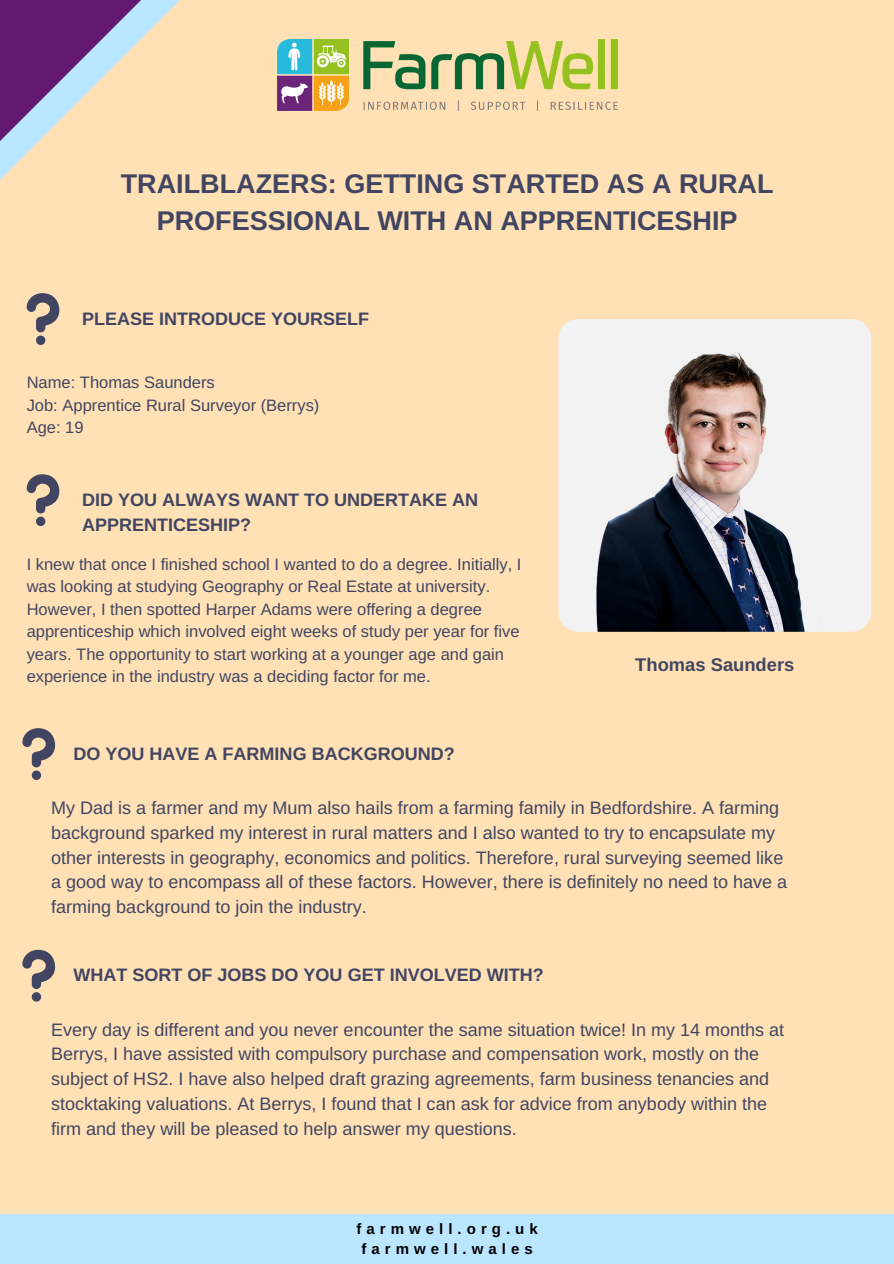
<style>
.page{position:relative;width:894px;height:1264px;background:#fff}
.page>*{position:absolute;margin:0;border:0;box-sizing:border-box;transform-origin:0 0}
.t1{font:700 27px/37.2px "Arimo";color:#414562;text-align:center}
.t2{font:700 18.3px "Arimo";color:#414562}
.t3{font:18px/24.8px "Arimo";color:#414562}
.t4{font:700 18px/24.8px "Arimo";color:#414562}
.t5{font:16.5px/22.5px "Arimo";color:#414562}
.t6{font:700 15px "Arimo";letter-spacing:.335em;color:#000}
</style>
<div class="page">
<div style="left:0;top:0;width:893px;height:1263px;background:#ffe1b5"></div>
<div style="left:0;top:1213px;width:893px;height:50px;background:#bae6ff"></div>
<img style="left:281px;top:39px;width:336px;height:71px">
<svg style="left:0;top:0;width:180px;height:180px"></svg>
<svg style="left:27px;top:293px;width:32px;height:52px"></svg>
<svg style="left:22px;top:728px;width:33px;height:52px"></svg>
<img style="left:558px;top:319px;width:313px;height:312px;border-radius:19px">
<svg style="left:27px;top:474px;width:32px;height:52px"></svg>
<svg style="left:22px;top:949px;width:33px;height:52px"></svg>
<p class="t1" style="left:121px;top:165px;width:654px">TRAILBLAZERS: GETTING STARTED AS A RURAL<br>PROFESSIONAL WITH AN APPRENTICESHIP</p>
<p class="t4" style="left:82px;top:306px;width:288px">PLEASE INTRODUCE YOURSELF</p>
<p class="t5" style="left:27px;top:371px;width:190px">Name: Thomas Saunders</p>
<p class="t5" style="left:27px;top:394px;width:294px">Job: Apprentice Rural Surveyor (Berrys)</p>
<p class="t5" style="left:27px;top:416px;width:58px">Age: 19</p>
<p class="t4" style="left:82px;top:487px;width:397px">DID YOU ALWAYS WANT TO UNDERTAKE AN<br>APPRENTICESHIP?</p>
<p class="t5" style="left:27px;top:552px;width:496px">I knew that once I finished school I wanted to do a degree. Initially, I was looking at studying Geography or Real Estate at university.<br>However, I then spotted Harper Adams were offering a degree apprenticeship which involved eight weeks of study per year for five years. The opportunity to start working at a younger age and gain experience in the industry was a deciding factor for me.</p>
<p class="t4" style="left:73px;top:741px;width:383px">DO YOU HAVE A FARMING BACKGROUND?</p>
<p class="t2" style="left:635px;top:654px;width:160px">Thomas Saunders</p>
<p class="t3" style="left:51px;top:795px;width:737px">My Dad is a farmer and my Mum also hails from a farming family in Bedfordshire. A farming background sparked my interest in rural matters and I also wanted to try to encapsulate my other interests in geography, economics and politics. Therefore, rural surveying seemed like a good way to encompass all of these factors. However, there is definitely no need to have a farming background to join the industry.</p>
<p class="t4" style="left:73px;top:962px;width:471px">WHAT SORT OF JOBS DO YOU GET INVOLVED WITH?</p>
<p class="t3" style="left:51px;top:1017px;width:734px">Every day is different and you never encounter the same situation twice! In my 14 months at Berrys, I have assisted with compulsory purchase and compensation work, mostly on the subject of HS2. I have also helped draft grazing agreements, farm business tenancies and stocktaking valuations. At Berrys, I found that I can ask for advice from anybody within the firm and they will be pleased to help answer my questions.</p>
<p class="t6" style="left:356px;top:1220px;width:183px">farmwell.org.uk</p>
<p class="t6" style="left:361px;top:1240px;width:173px">farmwell.wales</p>
</div>
